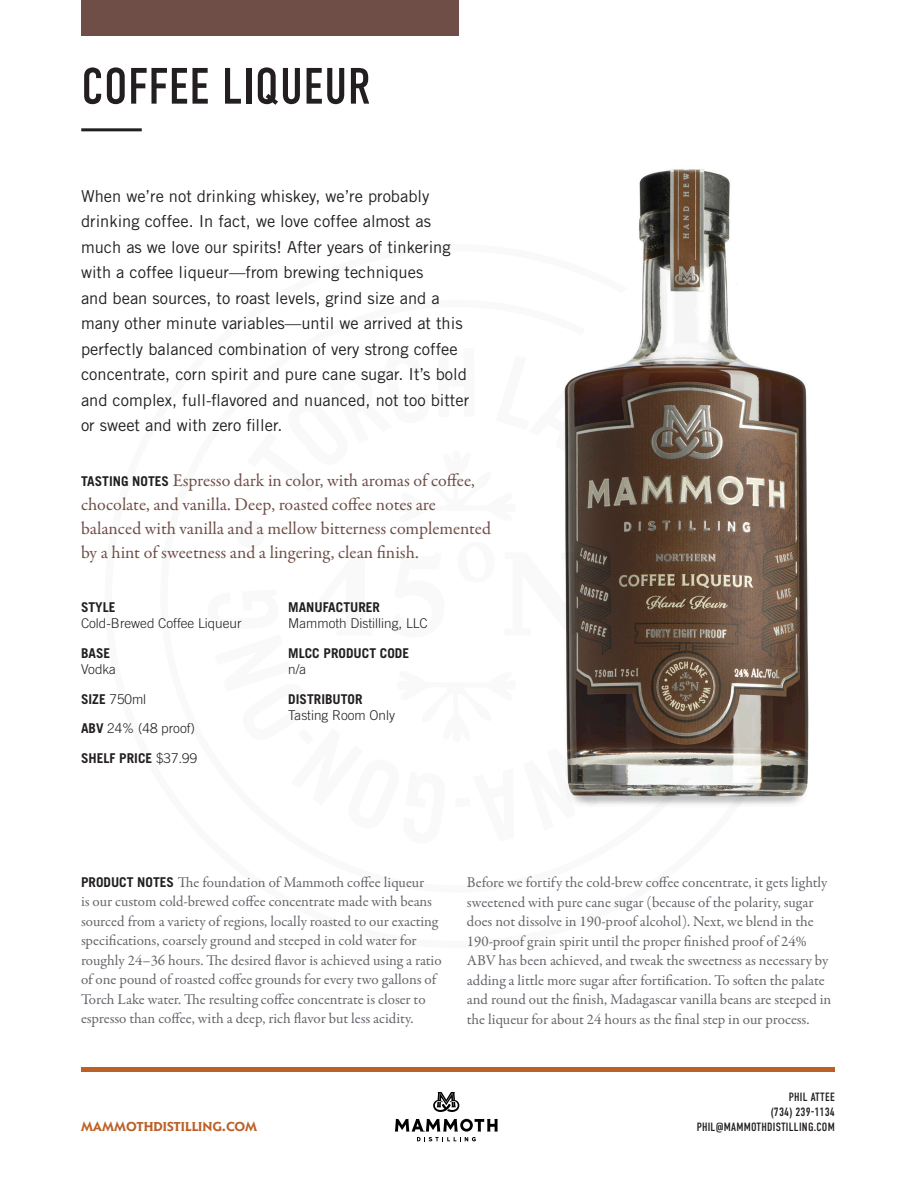
<style>
.page{position:relative;width:918px;height:1188px;background:#fff}
.page>*{position:absolute;margin:0;border:0;box-sizing:border-box;transform-origin:0 0}
.t1{font:51px "DIN Condensed";letter-spacing:.01em;color:#231f20}
.SS_-_tasting_notes{font:18px/24px "Garamond Premr Pro";color:#6e4e46}
.SS_-_Intro{font:16.5px/25.5px "Trade Gothic LT Std";color:#231f20}
.SS_-_product_notes{font:15px/19.5px "Garamond Premr Pro";color:#63656a}
.SS_-_stats{font:300 13.5px/16.5px "Trade Gothic LT Std";color:#231f20}
.SS_-_stats-2{font:700 13.5px/16.5px "Trade Gothic LT Std";color:#231f20}
.t2{font:700 13.5px "Elan ITC Std";color:#bb6128}
.t3{font:12px/15px "DIN Condensed";letter-spacing:.02em;color:#231f20;text-align:right}
.s1{font-family:"Trade Gothic LT Std";font-weight:700;font-size:13.5px;color:#231f20}
.s2{font-weight:700}
.s3{font-weight:300}
.s4{font-style:inherit}
</style>
<div class="page">
<img style="left:564px;top:169px;width:245px;height:638px">
<svg style="left:395px;top:1119px;width:103px;height:22px"></svg>
<svg style="left:433px;top:1092px;width:26px;height:20px"></svg>
<div style="left:81px;top:1067px;width:754px;height:5px;background:#bb6128"></div>
<div style="left:81px;top:0;width:378px;height:35px;background:#6e4e46"></div>
<hr style="left:81px;top:128px;width:61px;height:3px;background:#231f20">
<p class="t1" style="left:81px;top:58px;width:291px">COFFEE LIQUEUR</p>
<p class="SS_-_Intro" style="left:81px;top:183px;width:390px">When we’re not drinking whiskey, we’re probably drinking coffee. In fact, we love coffee almost as much as we love our spirits! After years of tinkering with a coffee liqueur—from brewing techniques<br>and bean sources, to roast levels, grind size and a many other minute variables—until we arrived at this perfectly balanced combination of very strong coffee concentrate, corn spirit and pure cane sugar. It’s bold and complex, full-flavored and nuanced, not too bitter or sweet and with zero filler.</p>
<p class="SS_-_tasting_notes" style="left:81px;top:469px;width:412px"><span class="s1">TASTING NOTES</span> Espresso dark in color, with aromas of coffee, chocolate, and vanilla. Deep, roasted coffee notes are balanced with vanilla and a mellow bitterness complemented by a hint of sweetness and a lingering, clean finish.</p>
<p class="SS_-_stats" style="left:81px;top:599px;width:162px"><span class="s2">STYLE<br></span>Cold-Brewed Coffee Liqueur</p>
<p class="SS_-_stats" style="left:81px;top:645px;width:37px"><span class="s2">BASE<br></span>Vodka</p>
<p class="SS_-_stats" style="left:81px;top:691px;width:67px"><span class="s2">SIZE</span> 750ml</p>
<p class="SS_-_stats" style="left:81px;top:720px;width:116px"><span class="s2">ABV</span> 24% (48 proof)</p>
<p class="SS_-_stats-2" style="left:81px;top:750px;width:118px">SHELF PRICE <span class="s3">$37.99</span></p>
<p class="SS_-_stats" style="left:288px;top:599px;width:141px"><span class="s2">MANUFACTURER<br></span>Mammoth Distilling, LLC</p>
<p class="SS_-_stats-2" style="left:288px;top:645px;width:122px">MLCC PRODUCT CODE <span class="s3">n/a</span></p>
<p class="SS_-_stats" style="left:288px;top:691px;width:108px"><span class="s2">DISTRIBUTOR<br></span>Tasting Room Only</p>
<p class="SS_-_product_notes" style="left:81px;top:873px;width:362px"><span class="s1">PRODUCT NOTES</span> The foundation of Mammoth coffee liqueur<br>is our custom cold-brewed coffee concentrate made with beans sourced from a variety of regions, locally roasted to our exacting specifications, coarsely ground and steeped in cold water for roughly 24–36 hours. The desired flavor is achieved using a ratio of one pound of roasted coffee grounds for every two gallons of Torch Lake water. The resulting coffee concentrate is closer to espresso than coffee, with a deep, rich flavor but less acidity.</p>
<p class="SS_-_product_notes" style="left:467px;top:873px;width:366px">Before we fortify the cold-brew coffee concentrate, it gets lightly sweetened with pure cane sugar (because of the polarity, sugar does not dissolve in 190-proof alcohol). Next, we blend in the 190-proof grain spirit until the proper finished proof of 24% ABV has been achieved, and tweak the sweetness as necessary by adding a little more sugar after fortification. To soften the palate and round out the finish, Madagascar vanilla beans are steeped in the liqueur for about 24 hours as the final step in our process.</p>
<p class="t3" style="left:771px;top:1090px;width:66px">PHIL ATTEE (734) 239-1134</p>
<p class="t2" style="left:81px;top:1118px;width:178px">M<span class="s4">AMMOTH</span>DISTILLING.COM</p>
<p class="t3" style="left:697px;top:1120px;width:140px">PHIL@MAMMOTHDISTILLING.COM</p>
</div>
